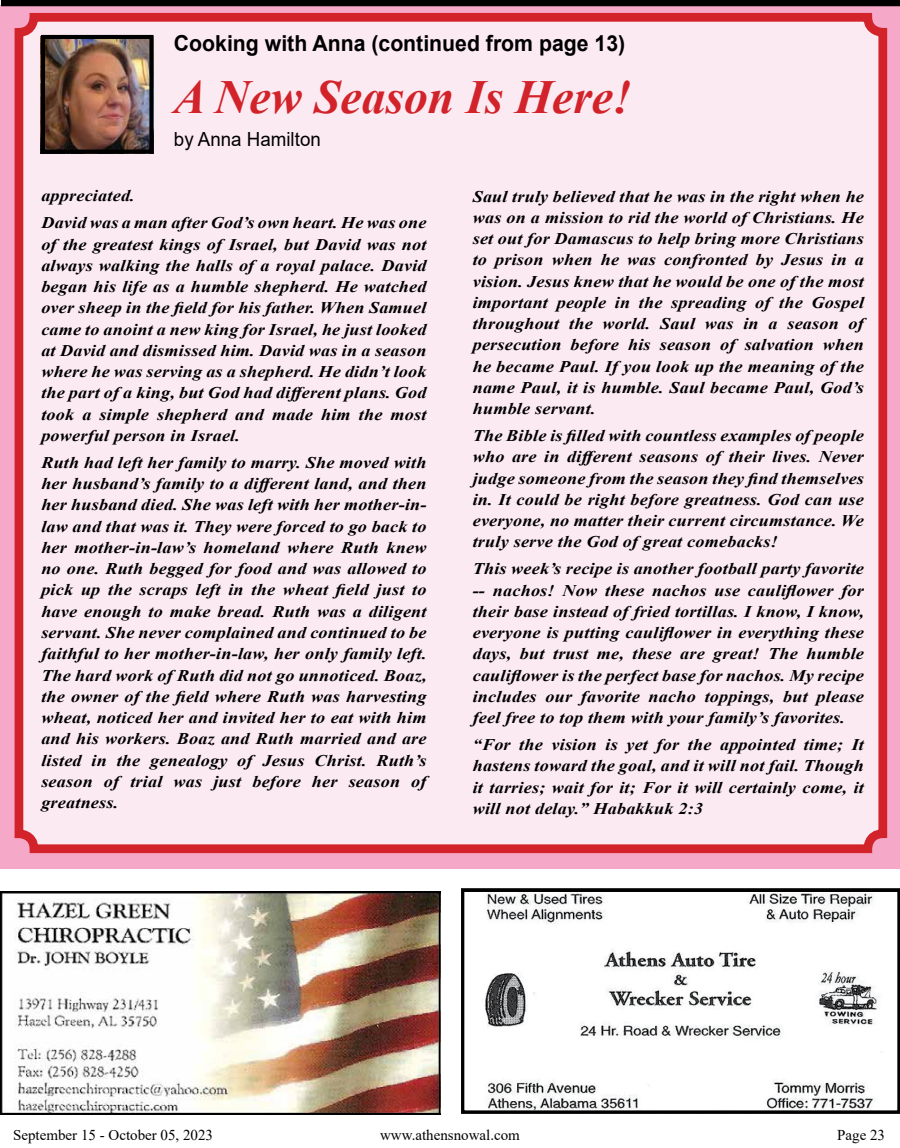
<style>
.page{position:relative;width:900px;height:1148px;background:#fff}
.page>*{position:absolute;margin:0;border:0;box-sizing:border-box;transform-origin:0 0}
.t1{font:italic 700 47.5px "Times New Roman";color:#d2232a}
.t2{font:700 22px "Arial";color:#000;scale:.96 1}
.t3{font:19.5px "Arial";color:#000;scale:.96 1}
.t4{font:italic 700 16.25px/21.2px "Times New Roman";letter-spacing:.01em;color:#000;text-align:justify;scale:1.12 1}
.t5{font:15px "Times New Roman";color:#000}
</style>
<div class="page">
<div style="left:0;top:5px;width:900px;height:863px;background:#f6a8c9"></div>
<div style="left:17px;top:16px;width:865px;height:831px;background:#fceaf2;border-radius:15px"></div>
<div style="left:15px;top:13px;width:872px;height:840px;border:9px solid #d2232a;border-radius:15px"></div>
<div style="left:1px;top:0;width:899px;height:6px;background:#000"></div>
<img style="left:46px;top:40px;width:102px;height:109px">
<div style="left:41px;top:35px;width:112px;height:119px;border:4px solid #000"></div>
<img style="left:2px;top:893px;width:436px;height:219px">
<div style="left:0;top:891px;width:440px;height:223px;border:1px solid #000"></div>
<img style="left:484px;top:892px;width:398px;height:217px">
<div style="left:461px;top:888px;width:439px;height:225px;border:3px solid #000"></div>
<h2 class="t2" style="left:174px;top:28px;width:472px">Cooking with Anna (continued from page 13)</h2>
<h1 class="t1" style="left:174px;top:64px;width:459px">A New Season Is Here!</h1>
<p class="t3" style="left:174px;top:125px;width:155px">by Anna Hamilton</p>
<p class="t4" style="left:41px;top:182px;width:345px;line-height:26.9px">appreciated.<br>David was a man after God’s own heart. He was one</p>
<p class="t4" style="left:41px;top:233px;width:346px">of the greatest kings of Israel, but David was not always walking the halls of a royal palace. David began his life as a humble shepherd. He watched over sheep in the field for his father. When Samuel came to anoint a new king for Israel, he just looked at David and dismissed him. David was in a season where he was serving as a shepherd. He didn’t look the part of a king, but God had different plans. God took a simple shepherd and made him the most powerful person in Israel.</p>
<p class="t4" style="left:41px;top:451px;width:346px">Ruth had left her family to marry. She moved with her husband’s family to a different land, and then her husband died. She was left with her mother-in&shy;law and that was it. They were forced to go back to her mother-in-law’s homeland where Ruth knew no one. Ruth begged for food and was allowed to pick up the scraps left in the wheat field just to have enough to make bread. Ruth was a diligent servant. She never complained and continued to be faithful to her mother-in-law, her only family left.<br>The hard work of Ruth did not go unnoticed. Boaz, the owner of the field where Ruth was harvesting wheat, noticed her and invited her to eat with him and his workers. Boaz and Ruth married and are listed in the genealogy of Jesus Christ. Ruth’s season of trial was just before her season of greatness.</p>
<p class="t4" style="left:473px;top:185px;width:351px">Saul truly believed that he was in the right when he was on a mission to rid the world of Christians. He set out for Damascus to help bring more Christians to prison when he was confronted by Jesus in a vision. Jesus knew that he would be one of the most important people in the spreading of the Gospel throughout the world. Saul was in a season of persecution before his season of salvation when he became Paul. If you look up the meaning of the name Paul, it is humble. Saul became Paul, God’s humble servant.</p>
<p class="t4" style="left:473px;top:424px;width:351px">The Bible is filled with countless examples of people who are in different seasons of their lives. Never judge someone from the season they find themselves in. It could be right before greatness. God can use everyone, no matter their current circumstance. We truly serve the God of great comebacks!</p>
<p class="t4" style="left:473px;top:558px;width:351px">This week’s recipe is another football party favorite -- nachos! Now these nachos use cauliflower for their base instead of fried tortillas. I know, I know, everyone is putting cauliflower in everything these days, but trust me, these are great! The humble cauliflower is the perfect base for nachos. My recipe includes our favorite nacho toppings, but please feel free to top them with your family’s favorites.</p>
<p class="t4" style="left:473px;top:733px;width:351px">“For the vision is yet for the appointed time; It hastens toward the goal, and it will not fail. Though it tarries; wait for it; For it will certainly come, it will not delay.” Habakkuk 2:3</p>
<p class="t5" style="left:13px;top:1124px;width:201px">September 15 - October 05, 2023</p>
<p class="t5" style="left:380px;top:1124px;width:141px">www.athensnowal.com</p>
<p class="t5" style="left:837px;top:1124px;width:49px">Page 23</p>
</div>
